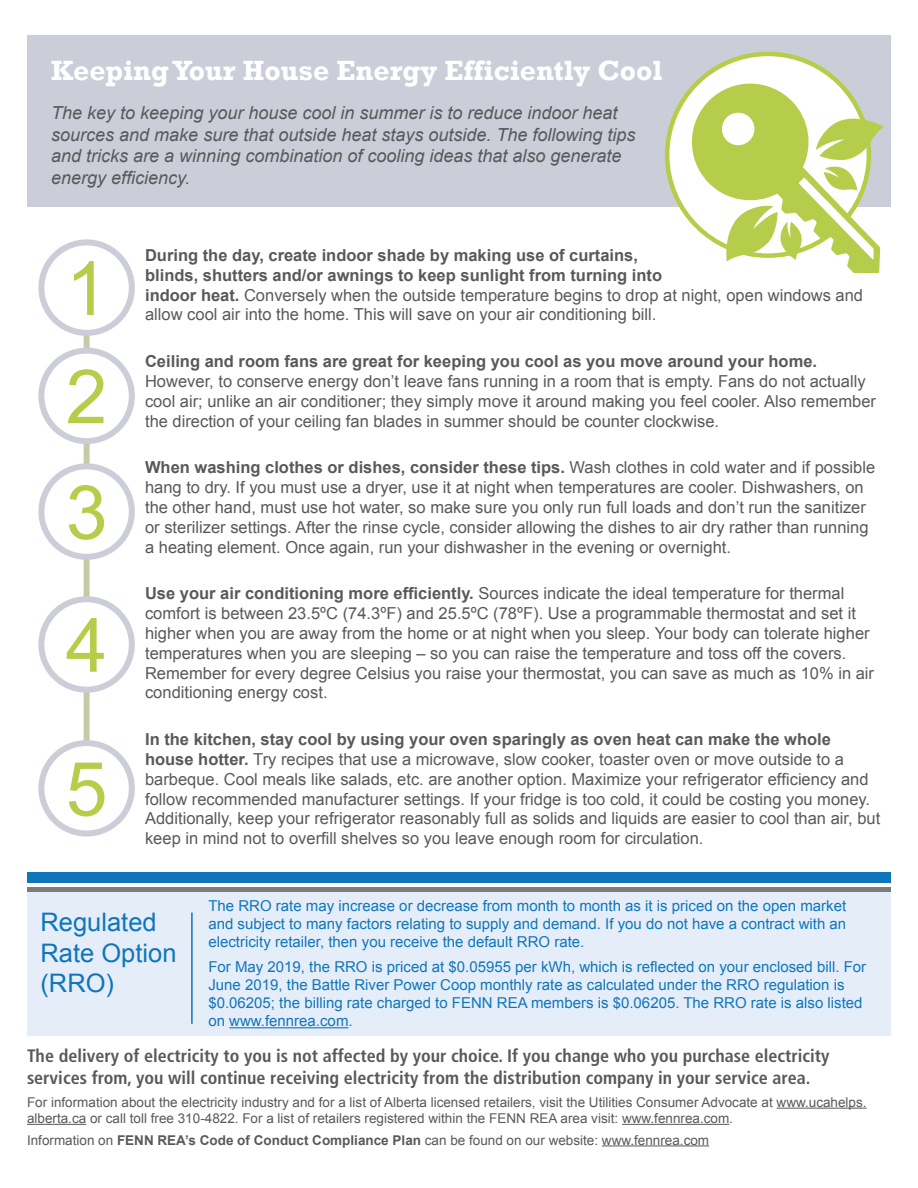
<style>
.page{position:relative;width:918px;height:1188px;background:#fff}
.page>*{position:absolute;margin:0;border:0;box-sizing:border-box;transform-origin:0 0}
.t1{font:75px/108.1px "Arial";color:#b6cd4a}
.t2{font:700 28.5px "Rockwell";color:#fff}
.t3{font:25.5px/30.6px "Arial";color:#0f76bc}
.t4{font:italic 18px/21.6px "Arial";color:#58595b}
.t5{font:700 condensed 18px/21.6px "Frutiger";color:#58595b}
.t6{font:16.5px/19.8px "Arial";color:#58595b}
.t7{font:700 16.5px "Arial";color:#58595b}
.t8{font:15px/18px "Arial";color:#0f76bc;text-align:justify}
.t9{font:13.5px/16.2px "Arial";color:#58595b}
.s1{font-weight:700}
</style>
<div class="page">
<div style="left:27px;top:891px;width:864px;height:145px;background:#e5edf8"></div>
<hr style="left:777px;top:1108px;width:90px;height:1px;background:#58595b">
<hr style="left:27px;top:1124px;width:59px;height:1px;background:#58595b">
<hr style="left:622px;top:1124px;width:107px;height:1px;background:#58595b">
<hr style="left:602px;top:1145px;width:107px;height:1px;background:#58595b">
<div style="left:27px;top:873px;width:864px;height:10px;background:#0f76bc"></div>
<div style="left:27px;top:887px;width:864px;height:5px;background:#7d7d7d"></div>
<hr style="left:191px;top:913px;width:2px;height:111px;background:#0f76bc">
<hr style="left:229px;top:1027px;width:120px;height:1px;background:#0f76bc">
<div style="left:84px;top:283px;width:6px;height:539px;background:#c5caa8"></div>
<div style="left:41px;top:242px;width:91px;height:91px;background:#fff;border-radius:50%"></div>
<div style="left:38px;top:239px;width:97px;height:97px;border:6px solid #cbcdd8;border-radius:50%"></div>
<div style="left:41px;top:351px;width:91px;height:90px;background:#fff;border-radius:50%"></div>
<div style="left:38px;top:348px;width:97px;height:96px;border:6px solid #cbcdd8;border-radius:50%"></div>
<div style="left:41px;top:466px;width:91px;height:91px;background:#fff;border-radius:50%"></div>
<div style="left:38px;top:463px;width:97px;height:97px;border:6px solid #cbcdd8;border-radius:50%"></div>
<div style="left:41px;top:599px;width:91px;height:91px;background:#fff;border-radius:50%"></div>
<div style="left:38px;top:596px;width:97px;height:97px;border:6px solid #cbcdd8;border-radius:50%"></div>
<div style="left:41px;top:743px;width:91px;height:91px;background:#fff;border-radius:50%"></div>
<div style="left:38px;top:740px;width:97px;height:97px;border:6px solid #cbcdd8;border-radius:50%"></div>
<div style="left:27px;top:36px;width:864px;height:171px;background:#cbcdd8"></div>
<svg style="left:667px;top:54px;width:202px;height:202px;background:#f2f6e1"></svg>
<svg style="left:686px;top:78px;width:198px;height:195px"></svg>
<h2 class="t2" style="left:51px;top:53px;width:613px">Keeping Your House Energy Efficiently Cool</h2>
<p class="t4" style="left:51px;top:102px;width:586px">The key to keeping your house cool in summer is to reduce indoor heat sources and make sure that outside heat stays outside. The following tips and tricks are a winning combination of cooling ideas that also generate energy efficiency.</p>
<h1 class="t1" style="left:66px;top:235px;width:43px">1<br>2</h1>
<h1 class="t1" style="left:66px;top:447px;width:43px;line-height:132.9px">3<br>4</h1>
<h1 class="t1" style="left:66px;top:736px;width:43px">5</h1>
<p class="t6" style="left:145px;top:245px;width:720px"><span class="s1">During the day, create indoor shade by making use of curtains,<br>blinds, shutters and/or awnings to keep sunlight from turning into<br>indoor heat.</span> Conversely when the outside temperature begins to drop at night, open windows and allow cool air into the home. This will save on your air conditioning bill.</p>
<p class="t7" style="left:145px;top:350px;width:674px">Ceiling and room fans are great for keeping you cool as you move around your home.</p>
<p class="t6" style="left:145px;top:371px;width:732px">However, to conserve energy don’t leave fans running in a room that is empty. Fans do not actually cool air; unlike an air conditioner; they simply move it around making you feel cooler. Also remember the direction of your ceiling fan blades in summer should be counter clockwise.</p>
<p class="t6" style="left:145px;top:458px;width:732px"><span class="s1">When washing clothes or dishes, consider these tips.</span> Wash clothes in cold water and if possible hang to dry. If you must use a dryer, use it at night when temperatures are cooler. Dishwashers, on the other hand, must use hot water, so make sure you only run full loads and don’t run the sanitizer or sterilizer settings. After the rinse cycle, consider allowing the dishes to air dry rather than running a heating element. Once again, run your dishwasher in the evening or overnight.</p>
<p class="t6" style="left:145px;top:584px;width:731px"><span class="s1">Use your air conditioning more efficiently.</span> Sources indicate the ideal temperature for thermal comfort is between 23.5ºC (74.3ºF) and 25.5ºC (78ºF). Use a programmable thermostat and set it higher when you are away from the home or at night when you sleep. Your body can tolerate higher temperatures when you are sleeping – so you can raise the temperature and toss off the covers.<br>Remember for every degree Celsius you raise your thermostat, you can save as much as 10% in air conditioning energy cost.</p>
<p class="t6" style="left:145px;top:730px;width:737px"><span class="s1">In the kitchen, stay cool by using your oven sparingly as oven heat can make the whole house hotter.</span> Try recipes that use a microwave, slow cooker, toaster oven or move outside to a barbeque. Cool meals like salads, etc. are another option. Maximize your refrigerator efficiency and follow recommended manufacturer settings. If your fridge is too cold, it could be costing you money.<br>Additionally, keep your refrigerator reasonably full as solids and liquids are easier to cool than air, but keep in mind not to overfill shelves so you leave enough room for circulation.</p>
<h3 class="t3" style="left:40px;top:907px;width:138px">Regulated<br>Rate Option (RRO)</h3>
<p class="t8" style="left:208px;top:897px;width:639px">The RRO rate may increase or decrease from month to month as it is priced on the open market and subject to many factors relating to supply and demand. If you do not have a contract with an electricity retailer, then you receive the default RRO rate.</p>
<p class="t8" style="left:208px;top:958px;width:659px;text-align:left">For May 2019, the RRO is priced at $0.05955 per kWh, which is reflected on your enclosed bill. For June 2019, the Battle River Power Coop monthly rate as calculated under the RRO regulation is $0.06205; the billing rate charged to FENN REA members is $0.06205. The RRO rate is also listed on www.fennrea.com.</p>
<p class="t5" style="left:27px;top:1045px;width:804px">The delivery of electricity to you is not affected by your choice. If you change who you purchase electricity services from, you will continue receiving electricity from the distribution company in your service area.</p>
<p class="t9" style="left:27px;top:1094px;width:841px">For information about the electricity industry and for a list of Alberta licensed retailers, visit the Utilities Consumer Advocate at www.ucahelps. alberta.ca or call toll free 310-4822. For a list of retailers registered within the FENN REA area visit: www.fennrea.com.</p>
<p class="t9" style="left:27px;top:1132px;width:684px">Information on <span class="s1">FENN REA’s Code of Conduct Compliance Plan</span> can be found on our website: www.fennrea.com</p>
</div>
